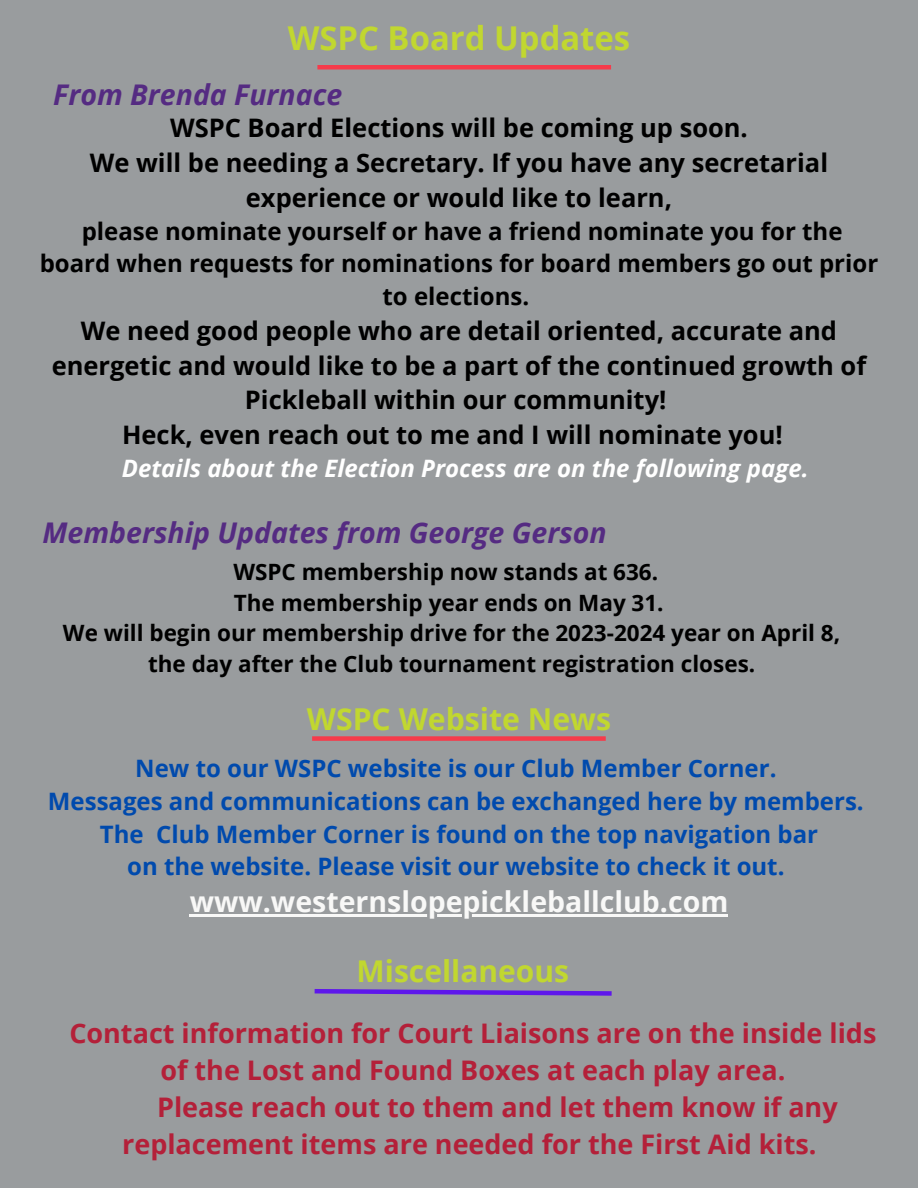
<style>
.page{position:relative;width:918px;height:1188px;background:#999c9e}
.page>*{position:absolute;margin:0;border:0;box-sizing:border-box;transform-origin:0 0}
.t1{font:700 32.85px "Open Sans";color:#c1d730}
.t2{font:700 30.15px "Open Sans";color:#c1d730}
.t3{font:700 30px "Open Sans";color:#c1d730}
.t4{font:italic 700 28.5px "Open Sans";color:#552b82}
.t5{font:700 28.5px "Open Sans";color:#f8f8f7}
.t6{font:700 27px "Open Sans";color:#b42039}
.t7{font:700 25.5px/34.8px "Open Sans";color:#000;text-align:center}
.t8{font:700 24px/32.7px "Open Sans";color:#004aad;text-align:center}
.t9{font:700 24px/32.7px "Open Sans";color:#000;text-align:center}
.t10{font:italic 700 24px "Open Sans";color:#fff}
.t11{font:700 22.5px/30.3px "Open Sans";color:#000;text-align:center}
</style>
<div class="page">
<hr style="left:190px;top:915px;width:538px;height:2px;background:#f8f8f7">
<div style="left:317px;top:65px;width:294px;height:5px;background:#f63b4b"></div>
<div style="left:312px;top:736px;width:294px;height:5px;background:#f63b4b"></div>
<svg style="left:314px;top:989px;width:298px;height:7px"></svg>
<p class="t1" style="left:288px;top:15px;width:344px">WSPC Board Updates</p>
<p class="t4" style="left:53px;top:75px;width:291px">From Brenda Furnace</p>
<p class="t7" style="left:90px;top:110px;width:740px">WSPC Board Elections will be coming up soon.<br>We will be needing a Secretary. If you have any secretarial experience or would like to learn,</p>
<p class="t9" style="left:40px;top:214px;width:840px">please nominate yourself or have a friend nominate you for the<br>board when requests for nominations for board members go out prior to elections.</p>
<p class="t7" style="left:52px;top:312px;width:816px">We need good people who are detail oriented, accurate and energetic and would like to be a part of the continued growth of Pickleball within our community!<br>Heck, even reach out to me and I will nominate you!</p>
<p class="t10" style="left:122px;top:451px;width:688px">Details about the Election Process are on the following page.</p>
<p class="t4" style="left:42px;top:512px;width:566px">Membership Updates from George Gerson</p>
<p class="t11" style="left:63px;top:557px;width:779px">WSPC membership now stands at 636.<br>The membership year ends on May 31.<br>We will begin our membership drive for the 2023-2024 year on April 8, the day after the Club tournament registration closes.</p>
<p class="t2" style="left:307px;top:698px;width:306px">WSPC Website News</p>
<p class="t8" style="left:48px;top:752px;width:817px">New to our WSPC website is our Club Member Corner.<br>Messages and communications can be exchanged here by members.<br>The Club Member Corner is found on the top navigation bar<br>on the website. Please visit our website to check it out.</p>
<p class="t5" style="left:190px;top:882px;width:540px">www.westernslopepickleballclub.com</p>
<p class="t3" style="left:357px;top:950px;width:214px">Miscellaneous</p>
<p class="t6" style="left:69px;top:1014px;width:809px">Contact information for Court Liaisons are on the inside lids</p>
<p class="t6" style="left:160px;top:1051px;width:626px">of the Lost and Found Boxes at each play area.</p>
<p class="t6" style="left:157px;top:1088px;width:682px">Please reach out to them and let them know if any</p>
<p class="t6" style="left:122px;top:1125px;width:696px">replacement items are needed for the First Aid kits.</p>
</div>
